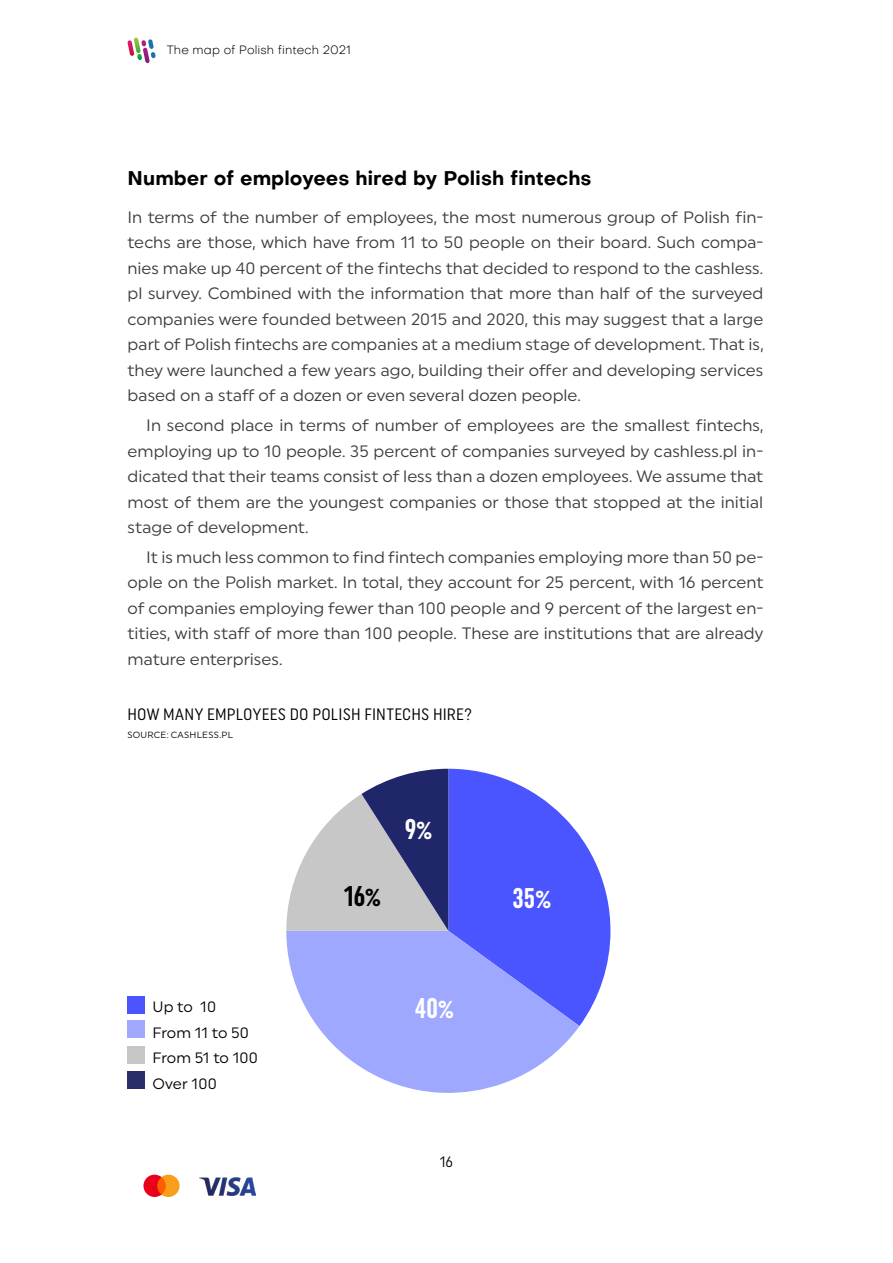
<style>
.page{position:relative;width:893px;height:1263px;background:#fff}
.page>*{position:absolute;margin:0;border:0;box-sizing:border-box;transform-origin:0 0}
.t1{font:700 extra-condensed 28.5px "Uniform";color:#fff}
.t2{font:700 extra-condensed 28.5px "Uniform";color:#000}
.t3{font:700 19.5px "Objective";color:#000}
.t4{font:16.5px/25.5px "Uniform";color:#3c3c3b;text-align:justify}
.t5{font:16.5px "Uniform Condensed";letter-spacing:.015em;color:#000}
.t6{font:15px/25.5px "Uniform";letter-spacing:.005em;color:#000}
.t7{font:15px "Uniform Condensed";color:#000}
.t8{font:300 12px "Objective";letter-spacing:.005em;color:#000}
.t9{font:9px "Uniform";letter-spacing:.025em;color:#000}
</style>
<div class="page">
<svg style="left:127px;top:38px;width:29px;height:25px"></svg>
<img style="left:199px;top:1177px;width:57px;height:19px">
<svg style="left:143px;top:1175px;width:37px;height:22px"></svg>
<svg style="left:317px;top:1026px;width:262px;height:67px;fill:#9ea8ff"></svg>
<svg style="left:286px;top:769px;width:324px;height:257px"></svg>
<div style="left:128px;top:1021px;width:17px;height:17px;background:#a1a9ff"></div>
<div style="left:128px;top:1046px;width:17px;height:17px;background:#c7c7c7"></div>
<div style="left:128px;top:1071px;width:17px;height:18px;background:#292e68"></div>
<div style="left:128px;top:996px;width:17px;height:17px;background:#4b55ff"></div>
<p class="t8" style="left:167px;top:42px;width:186px">The map of Polish fintech 2021</p>
<p class="t3" style="left:128px;top:164px;width:465px">Number of employees hired by Polish fintechs</p>
<p class="t4" style="left:128px;top:204px;width:637px">In terms of the number of employees, the most numerous group of Polish fin&shy;techs are those, which have from 11 to 50 people on their board. Such compa&shy;nies make up 40 percent of the fintechs that decided to respond to the cashless. pl survey. Combined with the information that more than half of the surveyed companies were founded between 2015 and 2020, this may suggest that a large part of Polish fintechs are companies at a medium stage of development. That is, they were launched a few years ago, building their offer and developing services based on a staff of a dozen or even several dozen people.</p>
<p class="t4" style="left:128px;top:412px;width:637px;text-indent:19px">In second place in terms of number of employees are the smallest fintechs, employing up to 10 people. 35 percent of companies surveyed by cashless.pl in&shy;dicated that their teams consist of less than a dozen employees. We assume that most of them are the youngest companies or those that stopped at the initial stage of development.</p>
<p class="t4" style="left:128px;top:544px;width:637px;text-indent:19px">It is much less common to find fintech companies employing more than 50 pe&shy;ople on the Polish market. In total, they account for 25 percent, with 16 percent of companies employing fewer than 100 people and 9 percent of the largest en&shy;tities, with staff of more than 100 people. These are institutions that are already mature enterprises.</p>
<p class="t5" style="left:128px;top:704px;width:346px">HOW MANY EMPLOYEES DO POLISH FINTECHS HIRE?</p>
<p class="t9" style="left:128px;top:729px;width:107px">SOURCE: CASHLESS.PL</p>
<p class="t6" style="left:153px;top:994px;width:107px">Up to 10<br>From 11 to 50<br>From 51 to 100<br>Over 100</p>
<h1 class="t2" style="left:344px;top:879px;width:39px">16%</h1>
<h1 class="t1" style="left:405px;top:813px;width:29px">9%</h1>
<h1 class="t1" style="left:415px;top:991px;width:40px">40%</h1>
<p class="t7" style="left:440px;top:1153px;width:15px">16</p>
<h1 class="t1" style="left:513px;top:882px;width:40px">35%</h1>
</div>
